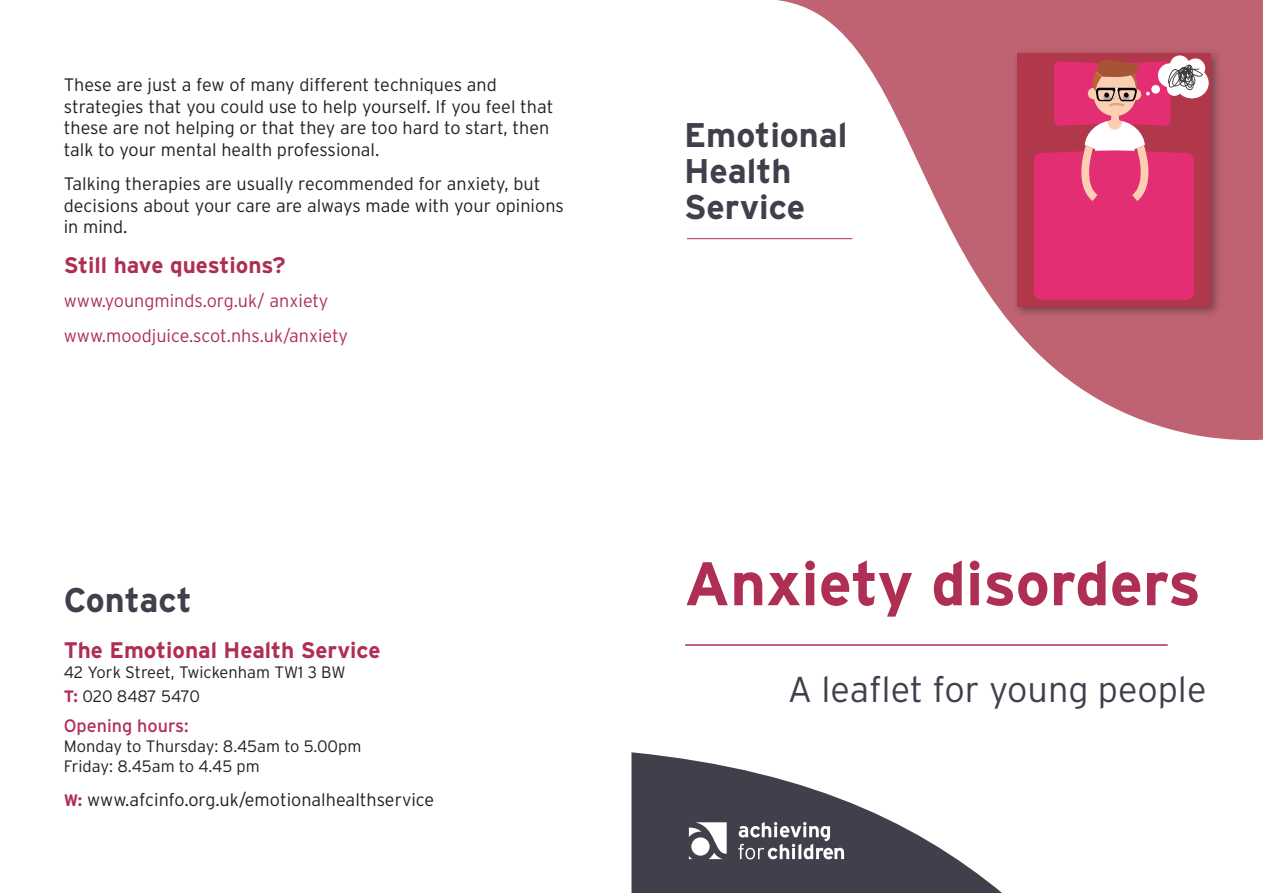
<style>
.page{position:relative;width:1263px;height:893px;background:#fff}
.page>*{position:absolute;margin:0;border:0;box-sizing:border-box;transform-origin:0 0}
.t1{font:700 61.5px "Interstate";color:#af2f54}
.t2{font:300 36px "Interstate";color:#40404d}
.t3{font:700 34.2px/36.2px "Interstate";color:#40404d}
.t4{font:700 22.5px "Interstate";color:#af2f54}
.t5{font:300 18px/21.6px "Interstate";color:#231f20}
.t6{font:300 18px "Interstate";color:#af2f54}
.t7{font:18px "Interstate";color:#af2f54}
.t8{font:300 16.5px "Interstate";color:#231f20}
.t9{font:300 16.5px "Interstate";letter-spacing:-.02em;color:#231f20}
.s1{font-weight:700;color:#af2f54}
.s2{font-weight:700;font-size:16.5px;color:#af2f54}
</style>
<div class="page">
<hr style="left:687px;top:238px;width:165px;height:1px;background:#af2f54">
<svg style="left:755px;top:0;width:508px;height:440px"></svg>
<svg style="left:631px;top:752px;width:371px;height:141px;fill:#40404d"></svg>
<svg style="left:689px;top:822px;width:38px;height:37px"></svg>
<svg style="left:738px;top:822px;width:106px;height:37px"></svg>
<hr style="left:685px;top:644px;width:483px;height:2px;background:#af2f54">
<div style="left:1012px;top:48px;width:210px;height:270px;background:#231f20;opacity:.47"></div>
<div style="left:1017px;top:53px;width:194px;height:254px;background:#b0384a"></div>
<svg style="left:1034px;top:46px;width:175px;height:254px"></svg>
<p class="t5" style="left:64px;top:74px;width:491px">These are just a few of many different techniques and strategies that you could use to help yourself. If you feel that these are not helping or that they are too hard to start, then talk to your mental health professional.</p>
<p class="t5" style="left:64px;top:173px;width:502px">Talking therapies are usually recommended for anxiety, but decisions about your care are always made with your opinions in mind.</p>
<p class="t4" style="left:64px;top:251px;width:223px">Still have questions?</p>
<p class="t6" style="left:64px;top:290px;width:266px">www.youngminds.org.uk/ anxiety</p>
<p class="t6" style="left:64px;top:324px;width:286px">www.moodjuice.scot.nhs.uk/anxiety</p>
<p class="t3" style="left:64px;top:582px;width:130px">Contact</p>
<p class="t4" style="left:64px;top:636px;width:318px">The Emotional Health Service</p>
<p class="t8" style="left:64px;top:662px;width:283px">42 York Street, Twickenham TW1 3 BW</p>
<p class="t9" style="left:64px;top:686px;width:138px"><span class="s1">T:</span> 020 8487 5470</p>
<p class="t7" style="left:64px;top:715px;width:126px">Opening hours:</p>
<p class="t8" style="left:64px;top:736px;width:299px">Monday to Thursday: 8.45am to 5.00pm</p>
<p class="t8" style="left:64px;top:756px;width:198px">Friday: 8.45am to 4.45 pm</p>
<p class="t5" style="left:64px;top:789px;width:372px"><span class="s2">W:</span> www.afcinfo.org.uk/emotionalhealthservice</p>
<p class="t3" style="left:684px;top:116px;width:165px">Emotional<br>Health<br>Service</p>
<p class="t1" style="left:684px;top:546px;width:518px">Anxiety disorders</p>
<p class="t2" style="left:788px;top:667px;width:420px">A leaflet for young people</p>
</div>
